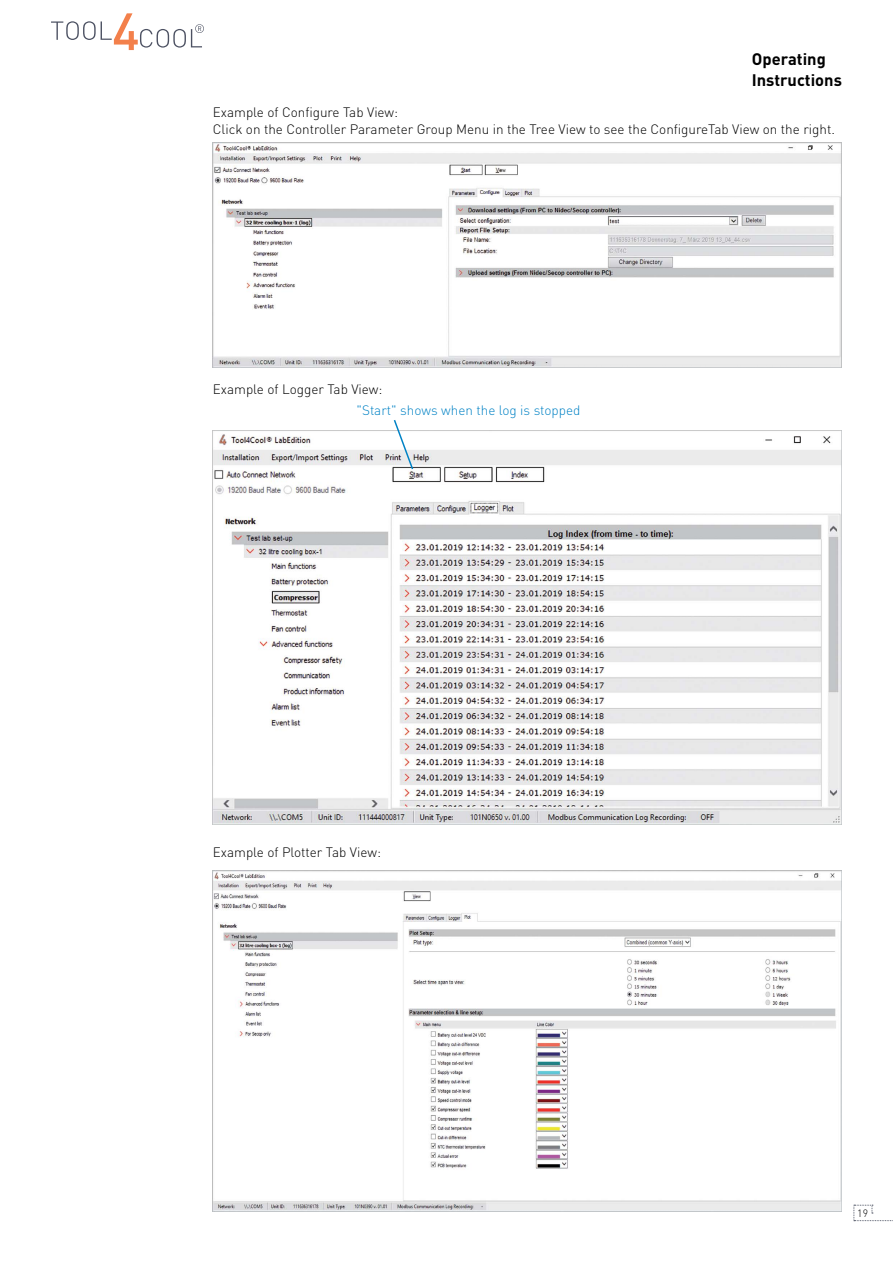
<style>
.page{position:relative;width:893px;height:1263px;background:#fff}
.page>*{position:absolute;margin:0;border:0;box-sizing:border-box;transform-origin:0 0}
.t1{font:700 16.5px/21px "DIN";color:#000}
.t2{font:300 13.5px/16.5px "DIN";color:#000}
.t3{font:300 13.5px "DIN";color:#0082c5}
.t4{font:300 10.5px "DIN";color:#000}
</style>
<div class="page">
<svg style="left:51px;top:13px;width:153px;height:37px"></svg>
<svg style="left:853px;top:1205px;width:40px;height:16px"></svg>
<img style="left:213px;top:142px;width:628px;height:225px">
<img style="left:213px;top:434px;width:628px;height:390px">
<svg style="left:393px;top:420px;width:21px;height:51px"></svg>
<img style="left:213px;top:870px;width:629px;height:342px">
<p class="t1" style="left:752px;top:48px;width:92px">Operating<br>Instructions</p>
<p class="t2" style="left:213px;top:104px;width:624px">Example of Configure Tab View:<br>Click on the Controller Parameter Group Menu in the Tree View to see the ConfigureTab View on the right.</p>
<p class="t2" style="left:213px;top:381px;width:171px">Example of Logger Tab View:</p>
<p class="t3" style="left:357px;top:402px;width:225px">"Start" shows when the log is stopped</p>
<p class="t2" style="left:213px;top:844px;width:170px">Example of Plotter Tab View:</p>
<p class="t4" style="left:857px;top:1207px;width:12px">19</p>
</div>
